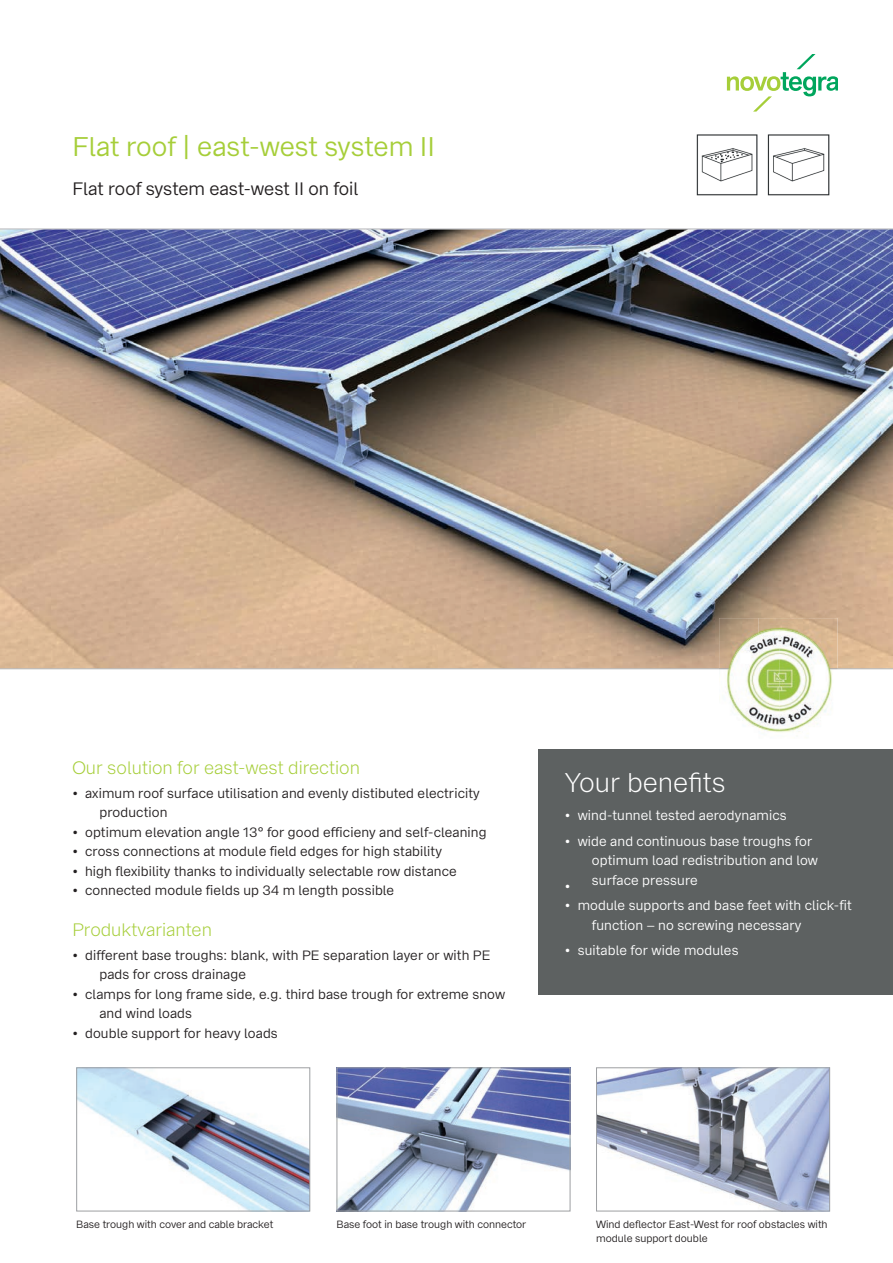
<style>
.page{position:relative;width:893px;height:1263px;background:#fff}
.page>*{position:absolute;margin:0;border:0;box-sizing:border-box;transform-origin:0 0}
.t1{font:27px "Bay Wa Sans";color:#a6ce39}
.t2{font:300 27px "Bay Wa Sans";color:#fff}
.t3{font:300 18px "Bay Wa Sans";color:#a6ce39}
.t4{font:18px "Bay Wa Sans";color:#231f20}
.t5{font:13.5px/19.5px "Bay Wa Sans";letter-spacing:.01em;color:#231f20}
.t6{font:13.5px/19.5px "Bay Wa Sans";letter-spacing:.01em;color:#fff}
.t7{font:10.5px/13.5px "Bay Wa Sans";color:#231f20}
</style>
<div class="page">
<svg style="left:727px;top:54px;width:110px;height:58px"></svg>
<img style="left:0;top:230px;width:893px;height:438px">
<hr style="left:0;top:229px;width:893px;height:1px;background:#9d9fa2">
<hr style="left:0;top:668px;width:893px;height:1px;background:#9d9fa2">
<img style="left:78px;top:1069px;width:230px;height:140px">
<div style="left:76px;top:1067px;width:234px;height:144px;border:1px solid #9d9fa2"></div>
<img style="left:339px;top:1069px;width:229px;height:140px">
<div style="left:337px;top:1067px;width:233px;height:144px;border:1px solid #9d9fa2"></div>
<img style="left:598px;top:1069px;width:230px;height:140px">
<div style="left:596px;top:1067px;width:234px;height:144px;border:1px solid #9d9fa2"></div>
<div style="left:538px;top:749px;width:355px;height:246px;background:#5d6161"></div>
<img style="left:719px;top:618px;width:39px;height:74px">
<img style="left:798px;top:618px;width:39px;height:114px">
<img style="left:758px;top:618px;width:40px;height:11px">
<img style="left:719px;top:668px;width:118px;height:1px">
<img style="left:728px;top:629px;width:102px;height:102px">
<img style="left:696px;top:134px;width:134px;height:62px">
<h1 class="t1" style="left:72px;top:130px;width:364px">Flat roof | east-west system II</h1>
<h2 class="t4" style="left:72px;top:177px;width:288px">Flat roof system east-west II on foil</h2>
<h2 class="t3" style="left:72px;top:757px;width:289px">Our solution for east-west direction</h2>
<p class="t5" style="left:99px;top:783px;width:382px;text-indent:-27px">• aximum roof surface utilisation and evenly distibuted electricity production</p>
<p class="t5" style="left:72px;top:822px;width:416px">• optimum elevation angle 13° for good efficieny and self-cleaning</p>
<p class="t5" style="left:72px;top:842px;width:371px">• cross connections at module field edges for high stability</p>
<p class="t5" style="left:72px;top:861px;width:386px">• high flexibility thanks to individually selectable row distance</p>
<p class="t5" style="left:72px;top:881px;width:323px">• connected module fields up 34 m length possible</p>
<h2 class="t3" style="left:72px;top:919px;width:141px">Produktvarianten</h2>
<p class="t5" style="left:99px;top:945px;width:393px;text-indent:-27px">• different base troughs: blank, with PE separation layer or with PE pads for cross drainage</p>
<p class="t5" style="left:99px;top:984px;width:407px;text-indent:-27px">• clamps for long frame side, e.g. third base trough for extreme snow and wind loads</p>
<p class="t5" style="left:72px;top:1023px;width:207px">• double support for heavy loads</p>
<h1 class="t2" style="left:565px;top:766px;width:162px">Your benefits</h1>
<p class="t6" style="left:565px;top:806px;width:223px">• wind-tunnel tested aerodynamics</p>
<p class="t6" style="left:592px;top:831px;width:227px;text-indent:-27px">• wide and continuous base troughs for optimum load redistribution and low surface pressure</p>
<p class="t6" style="left:565px;top:876px;width:7px">•</p>
<p class="t6" style="left:592px;top:896px;width:261px;text-indent:-27px">• module supports and base feet with click-fit function – no screwing necessary</p>
<p class="t6" style="left:565px;top:941px;width:175px">• suitable for wide modules</p>
<p class="t7" style="left:76px;top:1218px;width:199px">Base trough with cover and cable bracket</p>
<p class="t7" style="left:337px;top:1218px;width:191px">Base foot in base trough with connector</p>
<p class="t7" style="left:596px;top:1218px;width:233px">Wind deflector East-West for roof obstacles with module support double</p>
</div>
